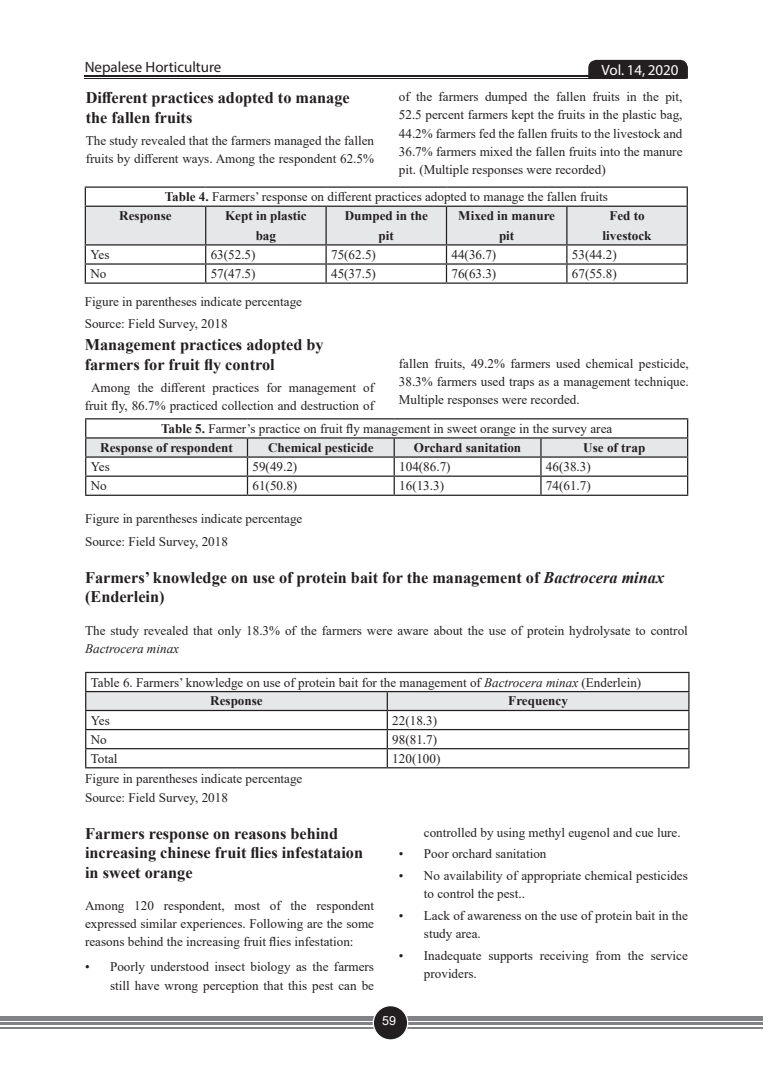
<style>
.page{position:relative;width:773px;height:1081px;background:#fff}
.page>*{position:absolute;margin:0;border:0;box-sizing:border-box;transform-origin:0 0}
.head_2_english{font:700 16.25px/19.5px "Times New Roman";color:#231f20}
.t1{font:15px "Myriad Pro";color:#231f20}
.t2{font:15px "Myriad Pro";color:#fff}
.body_text{font:13.12px/18.1px "Times New Roman";color:#231f20;text-align:justify}
.Point{font:13.12px/18.1px "Times New Roman";color:#231f20}
.body_text-2{font:700 13.12px "Times New Roman";color:#231f20}
.t3{font:12.5px "Arial";color:#fff}
.s1{font-weight:700}
.s2{font-style:italic}
</style>
<div class="page">
<div style="left:11px;top:1016px;width:751px;height:5px;background:#808285"></div>
<hr style="left:11px;top:1023px;width:751px;height:2px;background:#808285">
<hr style="left:11px;top:1026px;width:751px;height:2px;background:#808285">
<div style="left:373px;top:1005px;width:34px;height:35px;background:#231f20;border-radius:50%"></div>
<div style="left:372px;top:1005px;width:36px;height:35px;border:1px solid #fff;border-radius:50%"></div>
<div style="left:0;top:1016px;width:14px;height:5px;background:#808285"></div>
<svg style="left:0;top:1023px;width:14px;height:5px"></svg>
<svg style="left:587px;top:59px;width:101px;height:20px;background:#332f30"></svg>
<hr style="left:85px;top:76px;width:601px;height:1px;background:#231f20">
<hr style="left:85px;top:78px;width:601px;height:1px;background:#231f20">
<hr style="left:85px;top:186px;width:121px;height:2px;background:#231f20">
<hr style="left:206px;top:186px;width:120px;height:2px;background:#231f20">
<hr style="left:326px;top:186px;width:120px;height:2px;background:#231f20">
<hr style="left:446px;top:186px;width:120px;height:2px;background:#231f20">
<hr style="left:566px;top:186px;width:121px;height:2px;background:#231f20">
<svg style="left:85px;top:188px;width:602px;height:94px"></svg>
<hr style="left:85px;top:282px;width:121px;height:2px;background:#231f20">
<hr style="left:206px;top:282px;width:120px;height:2px;background:#231f20">
<hr style="left:326px;top:282px;width:120px;height:2px;background:#231f20">
<hr style="left:446px;top:282px;width:120px;height:2px;background:#231f20">
<hr style="left:566px;top:282px;width:121px;height:2px;background:#231f20">
<hr style="left:85px;top:418px;width:162px;height:1px;background:#231f20">
<hr style="left:247px;top:418px;width:147px;height:1px;background:#231f20">
<hr style="left:394px;top:418px;width:147px;height:1px;background:#231f20">
<hr style="left:541px;top:418px;width:147px;height:1px;background:#231f20">
<svg style="left:85px;top:419px;width:603px;height:76px"></svg>
<hr style="left:85px;top:495px;width:162px;height:1px;background:#231f20">
<hr style="left:247px;top:495px;width:147px;height:1px;background:#231f20">
<hr style="left:394px;top:495px;width:147px;height:1px;background:#231f20">
<hr style="left:541px;top:495px;width:147px;height:1px;background:#231f20">
<hr style="left:85px;top:672px;width:302px;height:1px;background:#231f20">
<hr style="left:387px;top:672px;width:302px;height:1px;background:#231f20">
<svg style="left:85px;top:673px;width:604px;height:94px"></svg>
<hr style="left:85px;top:767px;width:302px;height:1px;background:#231f20">
<hr style="left:387px;top:767px;width:302px;height:1px;background:#231f20">
<p class="t1" style="left:85px;top:57px;width:138px">Nepalese Horticulture</p>
<p class="t2" style="left:601px;top:61px;width:78px">Vol. 14, 2020</p>
<p class="head_2_english" style="left:86px;top:87px;width:265px">Different practices adopted to manage the fallen fruits</p>
<p class="body_text" style="left:86px;top:131px;width:290px">The study revealed that the farmers managed the fallen fruits by different ways. Among the respondent 62.5%</p>
<p class="body_text" style="left:399px;top:87px;width:285px">of the farmers dumped the fallen fruits in the pit, 52.5 percent farmers kept the fruits in the plastic bag, 44.2% farmers fed the fallen fruits to the livestock and 36.7% farmers mixed the fallen fruits into the manure pit. (Multiple responses were recorded)</p>
<p class="body_text" style="left:165px;top:187px;width:444px"><span class="s1">Table 4.</span> Farmers’ response on different practices adopted to manage the fallen fruits</p>
<p class="body_text-2" style="left:119px;top:206px;width:54px">Response</p>
<p class="body_text-2" style="left:225px;top:206px;width:83px">Kept in plastic</p>
<p class="body_text-2" style="left:256px;top:226px;width:22px">bag</p>
<p class="body_text-2" style="left:344px;top:206px;width:85px">Dumped in the</p>
<p class="body_text-2" style="left:378px;top:226px;width:17px">pit</p>
<p class="body_text-2" style="left:458px;top:206px;width:98px">Mixed in manure</p>
<p class="body_text-2" style="left:499px;top:226px;width:17px">pit</p>
<p class="body_text-2" style="left:609px;top:206px;width:37px">Fed to</p>
<p class="body_text-2" style="left:602px;top:226px;width:50px">livestock</p>
<p class="body_text" style="left:90px;top:245px;width:21px">Yes</p>
<p class="body_text" style="left:211px;top:245px;width:46px">63(52.5)</p>
<p class="body_text" style="left:331px;top:245px;width:46px">75(62.5)</p>
<p class="body_text" style="left:451px;top:245px;width:46px">44(36.7)</p>
<p class="body_text" style="left:571px;top:245px;width:46px">53(44.2)</p>
<p class="body_text" style="left:90px;top:264px;width:18px">No</p>
<p class="body_text" style="left:211px;top:264px;width:46px">57(47.5)</p>
<p class="body_text" style="left:331px;top:264px;width:46px">45(37.5)</p>
<p class="body_text" style="left:451px;top:264px;width:46px">76(63.3)</p>
<p class="body_text" style="left:571px;top:264px;width:46px">67(55.8)</p>
<p class="body_text" style="left:85px;top:292px;width:219px">Figure in parentheses indicate percentage</p>
<p class="body_text" style="left:85px;top:314px;width:144px">Source: Field Survey, 2018</p>
<p class="head_2_english" style="left:85px;top:335px;width:240px">Management practices adopted by farmers for fruit fly control</p>
<p class="body_text" style="left:85px;top:378px;width:291px;text-align:center">Among the different practices for management of fruit fly, 86.7% practiced collection and destruction of</p>
<p class="body_text" style="left:399px;top:354px;width:291px">fallen fruits, 49.2% farmers used chemical pesticide, 38.3% farmers used traps as a management technique.<br>Multiple responses were recorded.</p>
<p class="body_text" style="left:161px;top:419px;width:452px"><span class="s1">Table 5.</span> Farmer’s practice on fruit fly management in sweet orange in the survey area</p>
<p class="body_text-2" style="left:100px;top:438px;width:134px">Response of respondent</p>
<p class="body_text-2" style="left:268px;top:438px;width:107px">Chemical pesticide</p>
<p class="body_text-2" style="left:414px;top:438px;width:109px">Orchard sanitation</p>
<p class="body_text-2" style="left:583px;top:438px;width:63px">Use of trap</p>
<p class="body_text" style="left:91px;top:457px;width:21px">Yes</p>
<p class="body_text" style="left:252px;top:457px;width:46px">59(49.2)</p>
<p class="body_text" style="left:399px;top:457px;width:53px">104(86.7)</p>
<p class="body_text" style="left:546px;top:457px;width:46px">46(38.3)</p>
<p class="body_text" style="left:91px;top:476px;width:18px">No</p>
<p class="body_text" style="left:252px;top:476px;width:46px">61(50.8)</p>
<p class="body_text" style="left:399px;top:476px;width:46px">16(13.3)</p>
<p class="body_text" style="left:546px;top:476px;width:46px">74(61.7)</p>
<p class="body_text" style="left:85px;top:509px;width:219px">Figure in parentheses indicate percentage</p>
<p class="body_text" style="left:85px;top:531px;width:144px">Source: Field Survey, 2018</p>
<p class="head_2_english" style="left:85px;top:567px;width:580px">Farmers’ knowledge on use of protein bait for the management of <span class="s2">Bactrocera minax </span>(Enderlein)</p>
<p class="body_text" style="left:85px;top:621px;width:604px">The study revealed that only 18.3% of the farmers were aware about the use of protein hydrolysate to control<br><span class="s2">Bactrocera minax</span></p>
<p class="body_text" style="left:91px;top:673px;width:552px">Table 6. Farmers’ knowledge on use of protein bait for the management of <span class="s2">Bactrocera minax</span> (Enderlein)</p>
<p class="body_text-2" style="left:210px;top:691px;width:54px">Response</p>
<p class="body_text-2" style="left:508px;top:691px;width:61px">Frequency</p>
<p class="body_text" style="left:91px;top:711px;width:21px">Yes</p>
<p class="body_text" style="left:392px;top:711px;width:46px">22(18.3)</p>
<p class="body_text" style="left:91px;top:730px;width:18px">No</p>
<p class="body_text" style="left:392px;top:730px;width:46px">98(81.7)</p>
<p class="body_text" style="left:91px;top:749px;width:28px">Total</p>
<p class="body_text" style="left:392px;top:749px;width:50px">120(100)</p>
<p class="body_text" style="left:85px;top:769px;width:219px">Figure in parentheses indicate percentage</p>
<p class="body_text" style="left:85px;top:788px;width:144px">Source: Field Survey, 2018</p>
<p class="head_2_english" style="left:85px;top:823px;width:279px">Farmers response on reasons behind increasing chinese fruit flies infestataion in sweet orange</p>
<p class="body_text" style="left:85px;top:896px;width:290px">Among 120 respondent, most of the respondent expressed similar experiences. Following are the some reasons behind the increasing fruit flies infestation:</p>
<p class="Point" style="left:85px;top:957px;width:290px;text-align:right">• Poorly understood insect biology as the farmers still have wrong perception that this pest can be</p>
<p class="Point" style="left:424px;top:823px;width:258px">controlled by using methyl eugenol and cue lure.</p>
<p class="Point" style="left:399px;top:844px;width:149px">• Poor orchard sanitation</p>
<p class="Point" style="left:424px;top:866px;width:265px;text-indent:-25px">• No availability of appropriate chemical pesticides to control the pest..</p>
<p class="Point" style="left:424px;top:906px;width:265px;text-indent:-25px">• Lack of awareness on the use of protein bait in the study area.</p>
<p class="Point" style="left:424px;top:946px;width:265px;text-indent:-25px">• Inadequate supports receiving from the service providers.</p>
<p class="t3" style="left:382px;top:1012px;width:15px">59</p>
</div>
